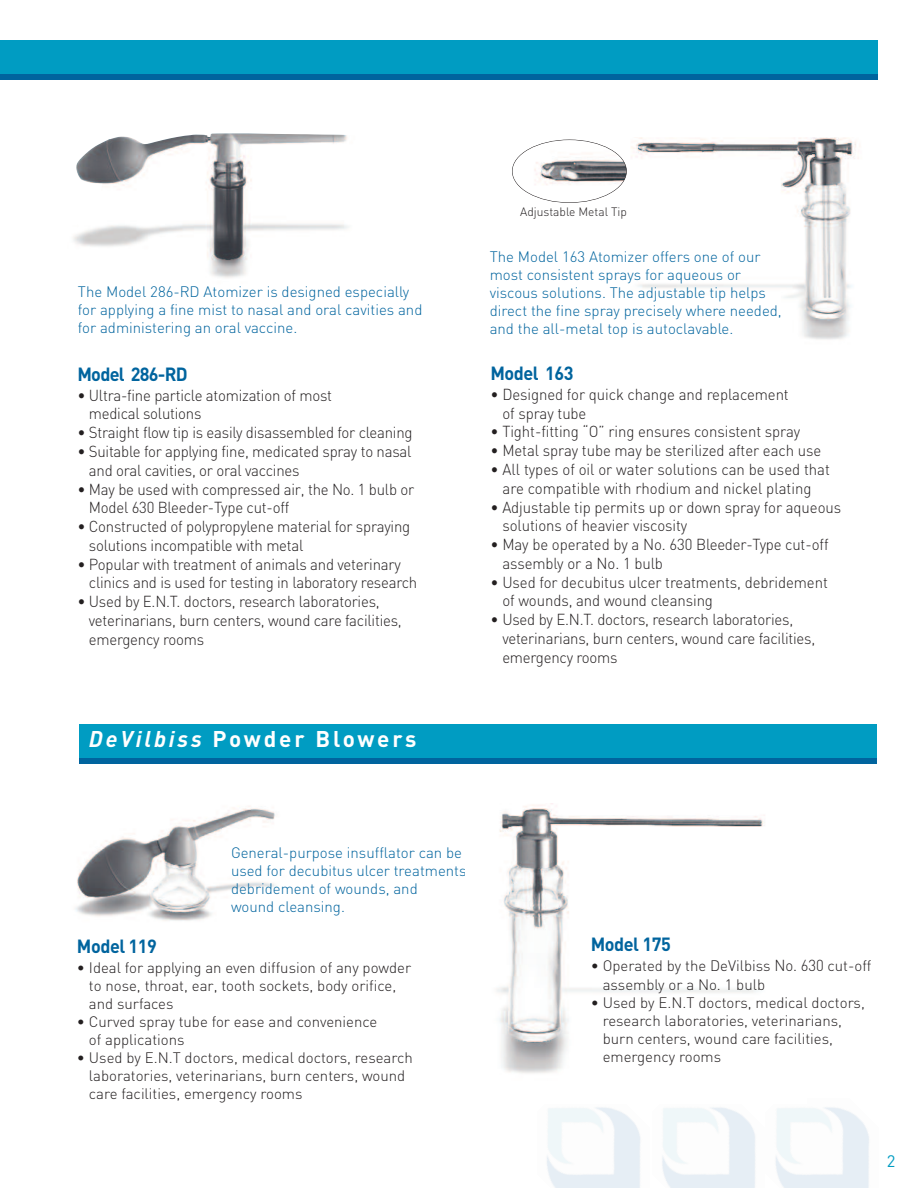
<style>
.page{position:relative;width:918px;height:1188px;background:#fff}
.page>*{position:absolute;margin:0;border:0;box-sizing:border-box;transform-origin:0 0}
.t1{font:700 22.5px "DIN";letter-spacing:.115em;color:#fff}
.t2{font:700 18.9px "DIN";letter-spacing:-.03em;color:#00649e;scale:.95 1}
.t3{font:16.5px "DIN";color:#009cc2}
.t4{font:300 15.75px/18.8px "DIN";letter-spacing:-.015em;color:#231f20;scale:.95 1}
.t5{font:300 15px/18px "DIN";color:#231f20}
.t6{font:300 15px/18px "DIN";color:#00649e}
.t7{font:300 12px "DIN";color:#231f20}
.s1{font-style:italic}
.s2{font-size:15.75px}
</style>
<div class="page">
<img style="left:662px;top:1107px;width:207px;height:81px">
<img style="left:547px;top:1107px;width:94px;height:81px">
<div style="left:0;top:46px;width:878px;height:34px;background:#00649e"></div>
<div style="left:0;top:40px;width:878px;height:34px;background:#009cc2"></div>
<img style="left:73px;top:133px;width:275px;height:145px">
<img style="left:626px;top:137px;width:230px;height:203px">
<img style="left:512px;top:140px;width:115px;height:63px;border-radius:50%">
<div style="left:512px;top:140px;width:115px;height:63px;border:1px solid #231f20;border-radius:50%"></div>
<div style="left:519px;top:205px;width:143px;height:18px;background:#fff"></div>
<div style="left:80px;top:730px;width:797px;height:34px;background:#00649e"></div>
<div style="left:80px;top:724px;width:797px;height:34px;background:#009cc2"></div>
<img style="left:75px;top:806px;width:201px;height:115px">
<img style="left:497px;top:805px;width:268px;height:268px">
<p class="t6" style="left:78px;top:282px;width:346px">The Model 286-RD Atomizer is designed especially for applying a fine mist to nasal and oral cavities and for administering an oral vaccine.</p>
<p class="t2" style="left:77px;top:363px;width:118px">Model 286-RD</p>
<p class="t4" style="left:89px;top:385px;width:257px;text-indent:-11px">• Ultra-fine particle atomization of most medical solutions</p>
<p class="t4" style="left:77px;top:423px;width:354px">• Straight flow tip is easily disassembled for cleaning</p>
<p class="t4" style="left:89px;top:441px;width:341px;text-indent:-11px">• Suitable for applying fine, medicated spray to nasal and oral cavities, or oral vaccines</p>
<p class="t4" style="left:89px;top:479px;width:344px;text-indent:-11px">• May be used with compressed air, the No. 1 bulb or<br>Model 630 Bleeder-Type cut-off</p>
<p class="t4" style="left:89px;top:517px;width:340px;text-indent:-11px">• Constructed of polypropylene material for spraying solutions incompatible with metal</p>
<p class="t4" style="left:89px;top:554px;width:347px;text-indent:-11px">• Popular with treatment of animals and veterinary clinics and is used for testing in laboratory research</p>
<p class="t4" style="left:89px;top:592px;width:331px;text-indent:-11px">• Used by E.N.T. doctors, research laboratories, veterinarians, burn centers, wound care facilities, emergency rooms</p>
<h1 class="t1" style="left:89px;top:726px;width:329px"><span class="s1">DeVilbiss</span> Powder Blowers</h1>
<p class="t7" style="left:520px;top:205px;width:108px">Adjustable Metal Tip</p>
<p class="t6" style="left:490px;top:247px;width:294px">The Model 163 Atomizer offers one of our most consistent sprays for aqueous or viscous solutions. The adjustable tip helps direct the fine spray precisely where needed, and the all-metal top is autoclavable.</p>
<p class="t2" style="left:491px;top:362px;width:89px">Model 163</p>
<p class="t4" style="left:502px;top:384px;width:303px;text-indent:-12px">• Designed for quick change and replacement of spray tube</p>
<p class="t4" style="left:491px;top:422px;width:328px">• Tight-fitting “O” ring ensures consistent spray</p>
<p class="t4" style="left:491px;top:441px;width:350px">• Metal spray tube may be sterilized after each use</p>
<p class="t4" style="left:491px;top:459px;width:359px;text-align:center">• All types of oil or water solutions can be used that are compatible with rhodium and nickel plating</p>
<p class="t4" style="left:502px;top:497px;width:358px;text-indent:-12px">• Adjustable tip permits up or down spray for aqueous solutions of heavier viscosity</p>
<p class="t4" style="left:502px;top:535px;width:345px;text-indent:-12px">• May be operated by a No. 630 Bleeder-Type cut-off assembly or a No. 1 bulb</p>
<p class="t4" style="left:502px;top:572px;width:344px;text-indent:-12px">• Used for decubitus ulcer treatments, debridement of wounds, and wound cleansing</p>
<p class="t4" style="left:502px;top:610px;width:331px;text-indent:-12px">• Used by E.N.T. doctors, research laboratories, veterinarians, burn centers, wound care facilities, emergency rooms</p>
<p class="t6" style="left:231px;top:843px;width:241px">General-purpose insufflator can be used for decubitus ulcer treatments, debridement of wounds, and<br>wound cleansing.</p>
<p class="t2" style="left:77px;top:935px;width:86px">Model 119</p>
<p class="t5" style="left:89px;top:958px;width:324px;text-indent:-12px">• Ideal for applying an even diffusion of any powder to nose, throat, ear, tooth sockets, body orifice, and surfaces</p>
<p class="t5" style="left:89px;top:1012px;width:290px;text-indent:-12px">• Curved spray tube for ease and convenience of applications</p>
<p class="t5" style="left:89px;top:1048px;width:325px;text-indent:-12px">• Used by E.N.T doctors, medical doctors, research laboratories, veterinarians, burn centers, wound care facilities, emergency rooms</p>
<p class="t2" style="left:591px;top:933px;width:86px">Model 175</p>
<p class="t5" style="left:603px;top:956px;width:270px;text-indent:-12px">• Operated by the DeVilbiss <span class="s2">No. 630</span> cut-off assembly or a No. 1 bulb</p>
<p class="t5" style="left:603px;top:993px;width:264px;text-indent:-12px">• Used by E.N.T doctors, medical doctors, research laboratories, veterinarians, burn centers, wound care facilities, emergency rooms</p>
<p class="t3" style="left:887px;top:1151px;width:10px">2</p>
</div>
